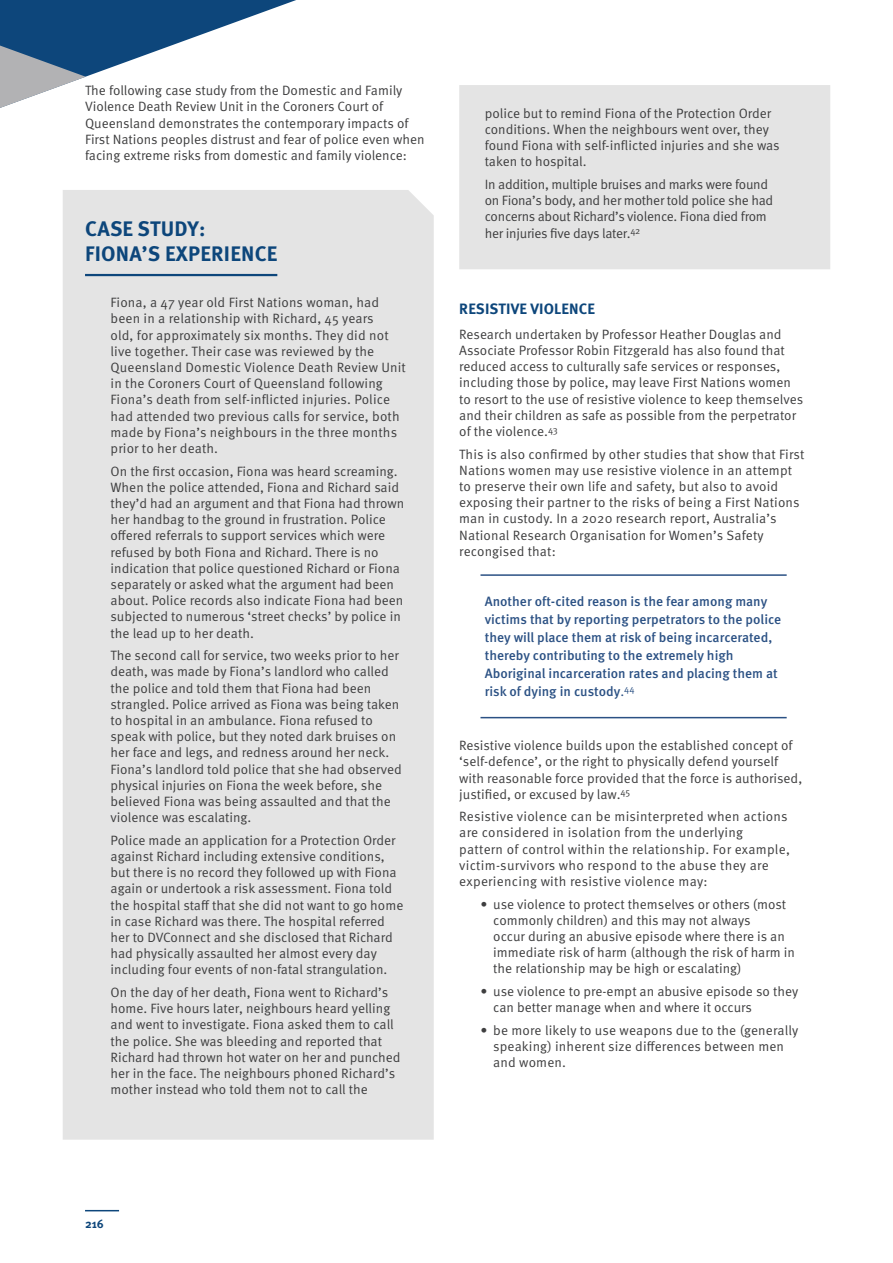
<style>
.page{position:relative;width:893px;height:1263px;background:#fff}
.page>*{position:absolute;margin:0;border:0;box-sizing:border-box;transform-origin:0 0}
.t1{font:700 21px/25.2px "Meta Pro";letter-spacing:.01em;color:#0d467b}
.t2{font:700 15px "Meta Pro";letter-spacing:.01em;color:#0d467b}
.t3{font:13.5px/16.2px "Meta Pro";color:#3e3e3f}
.t4{font:500 13.5px/18px "Meta Pro";color:#2b5184}
.t5{font:13.5px/16.2px "Meta Pro";letter-spacing:.02em;color:#3e3e3f}
.t6{font:13.5px/16.2px "Meta Pro";letter-spacing:-.02em;color:#3e3e3f}
.t7{font:700 12px "Meta Pro";color:#0d467b}
.s1{font-weight:400}
</style>
<div class="page">
<div style="left:63px;top:190px;width:371px;height:950px;background:#e4e4e4"></div>
<div style="left:459px;top:85px;width:371px;height:184px;background:#e4e4e4"></div>
<hr style="left:85px;top:274px;width:192px;height:2px;background:#0d467b">
<hr style="left:480px;top:574px;width:307px;height:2px;background:#2b5184">
<hr style="left:480px;top:717px;width:307px;height:1px;background:#2b5184">
<svg style="left:0;top:0;width:296px;height:108px"></svg>
<hr style="left:85px;top:1210px;width:34px;height:1px;background:#0d467b">
<p class="t3" style="left:85px;top:83px;width:341px">The following case study from the Domestic and Family Violence Death Review Unit in the Coroners Court of Queensland demonstrates the contemporary impacts of First Nations peoples distrust and fear of police even when facing extreme risks from domestic and family violence:</p>
<h1 class="t1" style="left:85px;top:217px;width:194px">CASE STUDY:<br>FIONA’S EXPERIENCE</h1>
<p class="t3" style="left:111px;top:295px;width:297px">Fiona, a 47 year old First Nations woman, had been in a relationship with Richard, 45 years<br>old, for approximately six months. They did not live together. Their case was reviewed by the Queensland Domestic Violence Death Review Unit in the Coroners Court of Queensland following Fiona’s death from self-inflicted injuries. Police had attended two previous calls for service, both made by Fiona’s neighbours in the three months prior to her death.</p>
<p class="t3" style="left:111px;top:463px;width:295px">On the first occasion, Fiona was heard screaming.<br>When the police attended, Fiona and Richard said they’d had an argument and that Fiona had thrown her handbag to the ground in frustration. Police offered referrals to support services which were refused by both Fiona and Richard. There is no indication that police questioned Richard or Fiona separately or asked what the argument had been about. Police records also indicate Fiona had been subjected to numerous ‘street checks’ by police in the lead up to her death.</p>
<p class="t3" style="left:111px;top:648px;width:293px">The second call for service, two weeks prior to her death, was made by Fiona’s landlord who called the police and told them that Fiona had been strangled. Police arrived as Fiona was being taken to hospital in an ambulance. Fiona refused to speak with police, but they noted dark bruises on her face and legs, and redness around her neck.<br>Fiona’s landlord told police that she had observed physical injuries on Fiona the week before, she believed Fiona was being assaulted and that the violence was escalating.</p>
<p class="t3" style="left:111px;top:832px;width:294px">Police made an application for a Protection Order against Richard including extensive conditions, but there is no record they followed up with Fiona again or undertook a risk assessment. Fiona told the hospital staff that she did not want to go home in case Richard was there. The hospital referred her to DVConnect and she disclosed that Richard had physically assaulted her almost every day including four events of non-fatal strangulation.</p>
<p class="t3" style="left:111px;top:984px;width:292px">On the day of her death, Fiona went to Richard’s home. Five hours later, neighbours heard yelling and went to investigate. Fiona asked them to call the police. She was bleeding and reported that Richard had thrown hot water on her and punched her in the face. The neighbours phoned Richard’s mother instead who told them not to call the</p>
<p class="t3" style="left:485px;top:105px;width:296px">police but to remind Fiona of the Protection Order conditions. When the neighbours went over, they found Fiona with self-inflicted injuries and she was taken to hospital.</p>
<p class="t6" style="left:485px;top:177px;width:290px">In addition, multiple bruises and marks were found on Fiona’s body, and her mother told police she had concerns about Richard’s violence. Fiona died from her injuries five days later.<sup>42</sup></p>
<p class="t2" style="left:459px;top:299px;width:137px">RESISTIVE VIOLENCE</p>
<p class="t3" style="left:459px;top:326px;width:345px">Research undertaken by Professor Heather Douglas and Associate Professor Robin Fitzgerald has also found that reduced access to culturally safe services or responses, including those by police, may leave First Nations women to resort to the use of resistive violence to keep themselves and their children as safe as possible from the perpetrator of the violence.<sup>43</sup></p>
<p class="t3" style="left:459px;top:446px;width:347px">This is also confirmed by other studies that show that First Nations women may use resistive violence in an attempt to preserve their own life and safety, but also to avoid exposing their partner to the risks of being a First Nations man in custody. In a 2020 research report, Australia’s National Research Organisation for Women’s Safety recongised that:</p>
<p class="t4" style="left:485px;top:592px;width:298px">Another oft-cited reason is the fear among many victims that by reporting perpetrators to the police they will place them at risk of being incarcerated, thereby contributing to the extremely high Aboriginal incarceration rates and placing them at risk of dying in custody<span class="s1">.</span><sup>44</sup></p>
<p class="t3" style="left:459px;top:738px;width:344px">Resistive violence builds upon the established concept of ‘self-defence’, or the right to physically defend yourself with reasonable force provided that the force is authorised, justified, or excused by law.<sup>45</sup></p>
<p class="t5" style="left:459px;top:809px;width:332px">Resistive violence can be misinterpreted when actions are considered in isolation from the underlying pattern of control within the relationship. For example, victim-survivors who respond to the abuse they are experiencing with resistive violence may:</p>
<p class="t3" style="left:493px;top:896px;width:303px;text-indent:-13px">• use violence to protect themselves or others (most commonly children) and this may not always<br>occur during an abusive episode where there is an immediate risk of harm (although the risk of harm in the relationship may be high or escalating)</p>
<p class="t3" style="left:493px;top:984px;width:307px;text-indent:-13px">• use violence to pre-empt an abusive episode so they can better manage when and where it occurs</p>
<p class="t3" style="left:493px;top:1022px;width:307px;text-indent:-13px">• be more likely to use weapons due to the (generally speaking) inherent size differences between men and women.</p>
<p class="t7" style="left:85px;top:1217px;width:20px">216</p>
</div>
